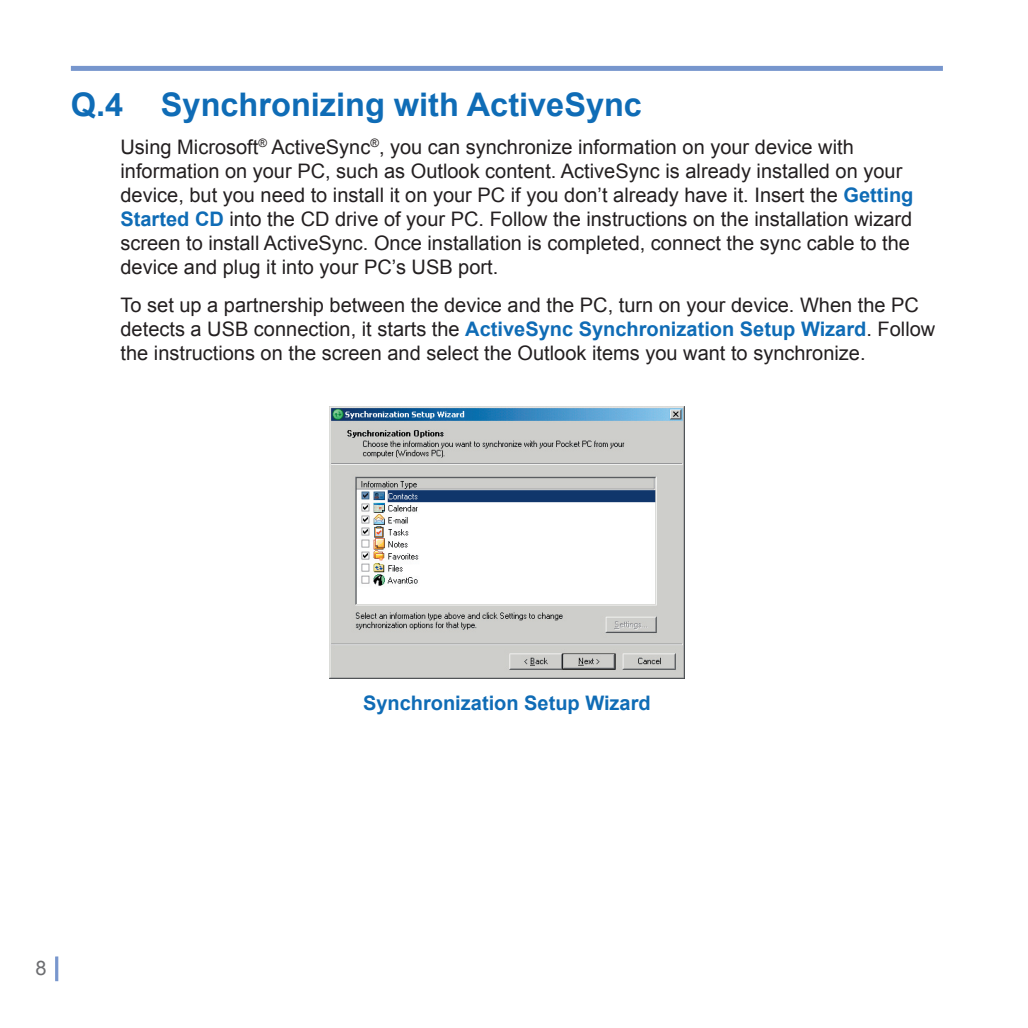
<style>
.page{position:relative;width:1028px;height:1028px;background:#fff}
.page>*{position:absolute;margin:0;border:0;box-sizing:border-box;transform-origin:0 0}
.t1{font:700 32.5px "Arial";color:#0f6cb6}
.t2{font:20px/24px "Arial";color:#231f20}
.t3{font:700 20px "Arial";color:#0f6cb6}
.t4{font:20px "Arial";color:#6c6d70}
.s1{font-weight:700;color:#0f6cb6}
.s2{font-size:25px;color:#7796cd}
</style>
<div class="page">
<div style="left:55px;top:956px;width:3px;height:25px;border:1px solid #7796cd"></div>
<div style="left:71px;top:66px;width:872px;height:5px;background:#7796cd"></div>
<img style="left:330px;top:407px;width:354px;height:272px">
<h1 class="t1" style="left:71px;top:83px;width:572px">Q.4 Synchronizing with ActiveSync</h1>
<p class="t2" style="left:120px;top:135px;width:794px">Using Microsoft<sup>®</sup> ActiveSync<sup>®</sup>, you can synchronize information on your device with information on your PC, such as Outlook content. ActiveSync is already installed on your device, but you need to install it on your PC if you don’t already have it. Insert the <span class="s1">Getting Started CD</span> into the CD drive of your PC. Follow the instructions on the installation wizard screen to install ActiveSync. Once installation is completed, connect the sync cable to the device and plug it into your PC’s USB port.</p>
<p class="t2" style="left:120px;top:293px;width:816px">To set up a partnership between the device and the PC, turn on your device. When the PC detects a USB connection, it starts the <span class="s1">ActiveSync Synchronization Setup Wizard</span>. Follow the instructions on the screen and select the Outlook items you want to synchronize.</p>
<p class="t4" style="left:35px;top:955px;width:26px">8 <span class="s2">|</span></p>
<p class="t3" style="left:363px;top:689px;width:289px">Synchronization Setup Wizard</p>
</div>
